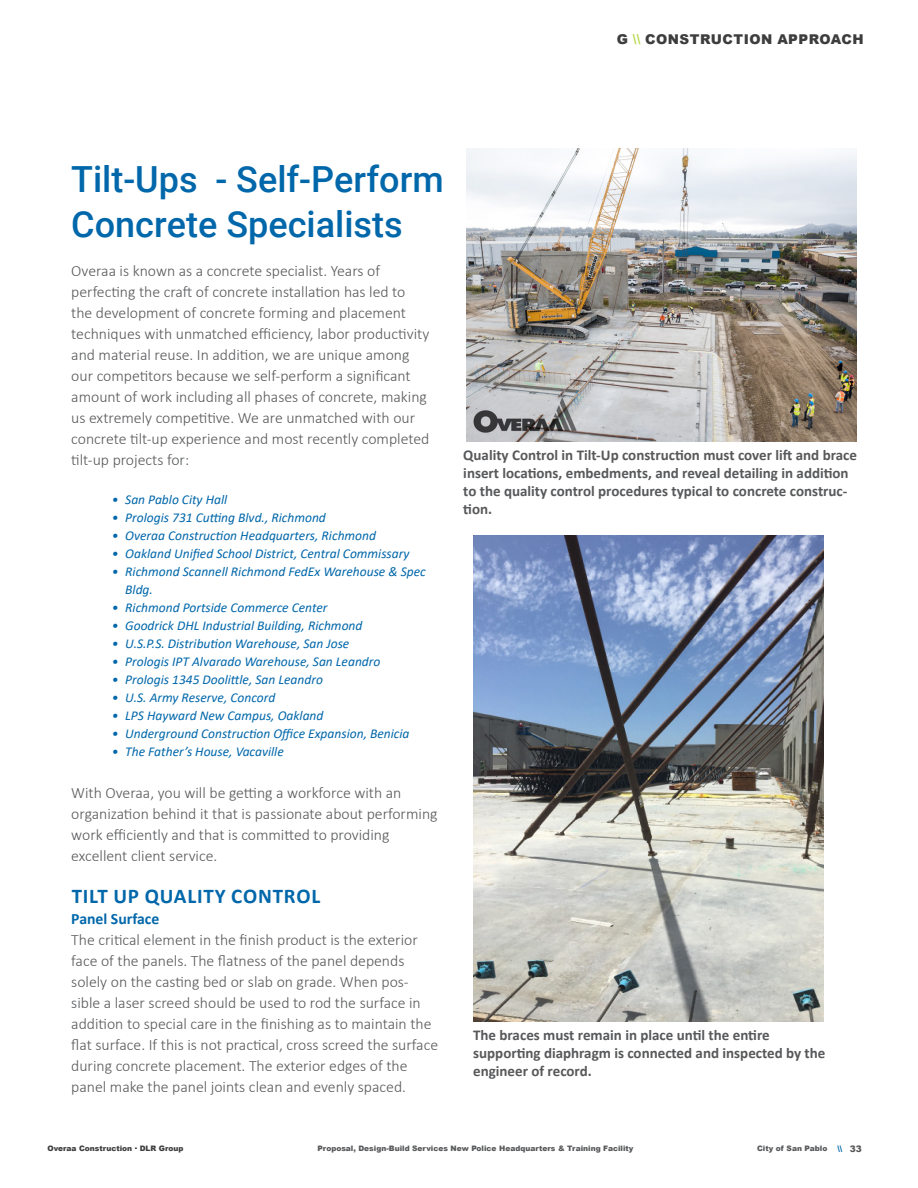
<style>
.page{position:relative;width:918px;height:1188px;background:#fff}
.page>*{position:absolute;margin:0;border:0;box-sizing:border-box;transform-origin:0 0}
.t1{font:500 36px/45px "Roboto";color:#0067aa}
.t2{font:700 21px "Calibri";letter-spacing:.04em;color:#0067aa}
.t3{font:300 15.75px/21px "Calibri";color:#57585a}
.t4{font:700 15.75px "Calibri";color:#0067aa}
.t5{font:700 15px/18px "Calibri";color:#57585a}
.t6{font:italic 13.5px/18px "Calibri";color:#0067aa}
.t7{font:900 13.5px "Arial";letter-spacing:.035em;color:#3d3d3e}
.t8{font:900 7.5px "Arial";color:#57585a}
.t9{font:900 7.5px "Arial";color:#3d3d3e}
.s1{color:#bada55}
.s2{color:#231f20}
.s3{font-weight:700;font-size:9px;color:#0067aa}
.s4{font-size:9px}
</style>
<div class="page">
<img style="left:466px;top:148px;width:391px;height:293px">
<img style="left:473px;top:535px;width:351px;height:487px">
<p class="t7" style="left:617px;top:30px;width:248px">G <span class="s1">\\</span> CONSTRUCTION APPROACH</p>
<p class="t1" style="left:71px;top:156px;width:374px">Tilt-Ups - Self-Perform<br>Concrete Specialists</p>
<p class="t3" style="left:71px;top:261px;width:360px">Overaa is known as a concrete specialist. Years of perfecting the craft of concrete installation has led to the development of concrete forming and placement techniques with unmatched efficiency, labor productivity and material reuse. In addition, we are unique among our competitors because we self-perform a significant amount of work including all phases of concrete, making us extremely competitive. We are unmatched with our concrete tilt-up experience and most recently completed tilt-up projects for:</p>
<p class="t6" style="left:112px;top:490px;width:117px">• San Pablo City Hall</p>
<p class="t6" style="left:112px;top:508px;width:216px">• Prologis 731 Cutting Blvd., Richmond</p>
<p class="t6" style="left:112px;top:526px;width:266px">• Overaa Construction Headquarters, Richmond</p>
<p class="t6" style="left:112px;top:544px;width:299px">• Oakland Unified School District, Central Commissary</p>
<p class="t6" style="left:125px;top:562px;width:302px;text-indent:-14px">• Richmond Scannell Richmond FedEx Warehouse &amp; Spec<br>Bldg.</p>
<p class="t6" style="left:112px;top:598px;width:217px">• Richmond Portside Commerce Center</p>
<p class="t6" style="left:112px;top:616px;width:252px">• Goodrick DHL Industrial Building, Richmond</p>
<p class="t6" style="left:112px;top:634px;width:239px">• U.S.P.S. Distribution Warehouse, San Jose</p>
<p class="t6" style="left:112px;top:652px;width:270px">• Prologis IPT Alvarado Warehouse, San Leandro</p>
<p class="t6" style="left:112px;top:670px;width:213px">• Prologis 1345 Doolittle, San Leandro</p>
<p class="t6" style="left:112px;top:688px;width:165px">• U.S. Army Reserve, Concord</p>
<p class="t6" style="left:112px;top:706px;width:213px">• LPS Hayward New Campus, Oakland</p>
<p class="t6" style="left:112px;top:724px;width:299px">• Underground Construction Office Expansion, Benicia</p>
<p class="t6" style="left:112px;top:742px;width:174px">• The Father’s House, Vacaville</p>
<p class="t3" style="left:71px;top:783px;width:368px">With Overaa, you will be getting a workforce with an organization behind it that is passionate about performing work efficiently and that is committed to providing excellent client service.</p>
<p class="t2" style="left:72px;top:882px;width:250px">TILT UP QUALITY CONTROL</p>
<p class="t4" style="left:71px;top:908px;width:90px">Panel Surface</p>
<p class="t3" style="left:71px;top:930px;width:368px">The critical element in the finish product is the exterior face of the panels. The flatness of the panel depends solely on the casting bed or slab on grade. When pos&shy;sible a laser screed should be used to rod the surface in addition to special care in the finishing as to maintain the flat surface. If this is not practical, cross screed the surface during concrete placement. The exterior edges of the panel make the panel joints clean and evenly spaced.</p>
<p class="t5" style="left:463px;top:445px;width:395px">Quality Control in Tilt-Up construction must cover lift and brace insert locations, embedments, and reveal detailing in addition to the quality control procedures typical to concrete construc&shy;tion.</p>
<p class="t5" style="left:473px;top:1026px;width:354px">The braces must remain in place until the entire supporting diaphragm is connected and inspected by the engineer of record.</p>
<p class="t9" style="left:48px;top:1143px;width:138px">Overaa Construction <span class="s2">·</span> DLR Group</p>
<p class="t8" style="left:318px;top:1143px;width:317px">Proposal, Design-Build Services New Police Headquarters &amp; Training Facility</p>
<p class="t8" style="left:757px;top:1143px;width:106px">City of San Pablo <span class="s3">\\</span> <span class="s4">33</span></p>
</div>
